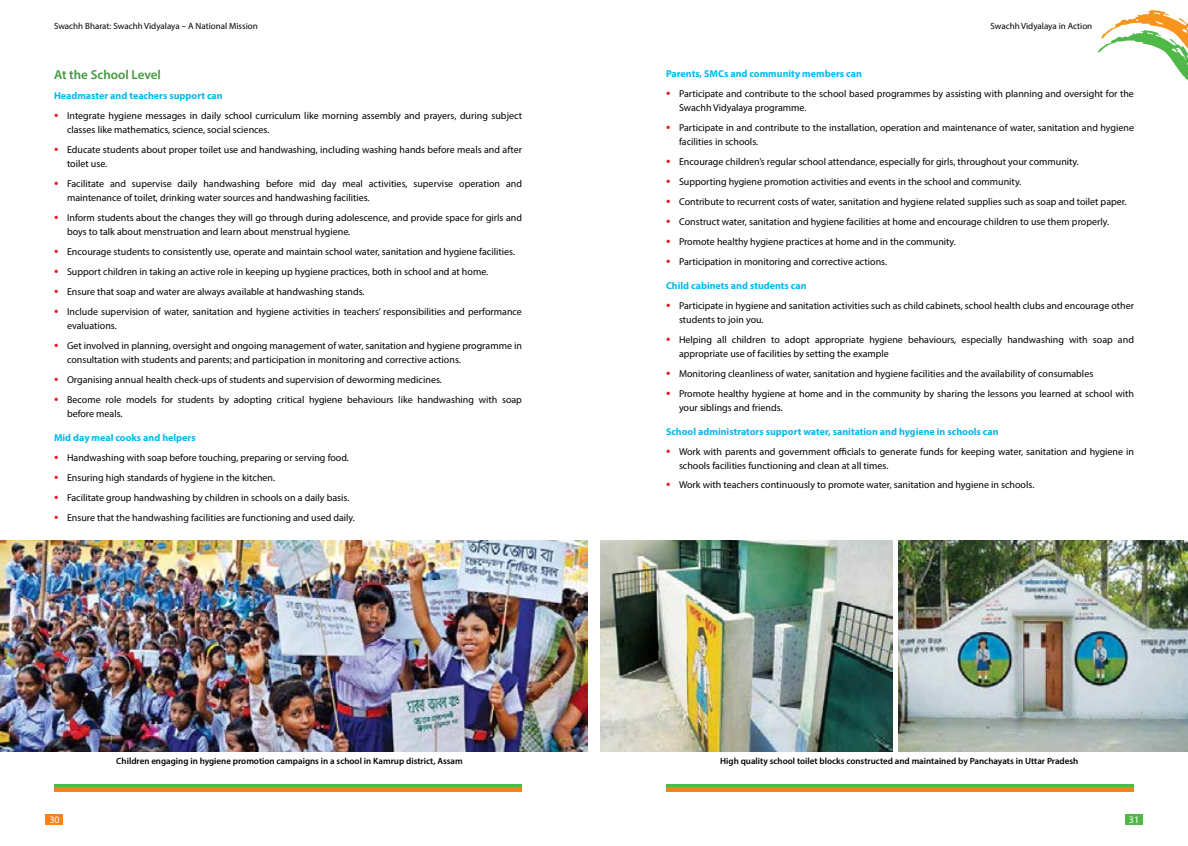
<style>
.page{position:relative;width:1188px;height:846px;background:#fff}
.page>*{position:absolute;margin:0;border:0;box-sizing:border-box;transform-origin:0 0}
.t1{font:600 13px "Myriad Pro";color:#409a3c}
.t2{font:10px/14px "Myriad Pro";color:#000}
.t3{font:700 10px "Myriad Pro";color:#00b9f1}
.t4{font:10px "Myriad Pro";color:#fff}
.t5{font:600 9px "Myriad Pro";color:#000}
.t6{font:9px "Myriad Pro";color:#000}
.s1{font-weight:600;font-size:14px;color:#ed1d24}
</style>
<div class="page">
<div style="left:46px;top:814px;width:17px;height:11px;background:#f58220"></div>
<div style="left:1125px;top:814px;width:18px;height:11px;background:#50b848"></div>
<svg style="left:1098px;top:10px;width:90px;height:71px"></svg>
<div style="left:666px;top:784px;width:468px;height:8px;background:#50b848"></div>
<div style="left:666px;top:787px;width:468px;height:5px;background:#f58220"></div>
<div style="left:54px;top:784px;width:468px;height:8px;background:#50b848"></div>
<div style="left:54px;top:787px;width:468px;height:5px;background:#f58220"></div>
<img style="left:0;top:540px;width:587px;height:212px">
<img style="left:601px;top:540px;width:291px;height:212px">
<img style="left:898px;top:540px;width:290px;height:212px">
<p class="t6" style="left:54px;top:21px;width:205px">Swachh Bharat: Swachh Vidyalaya – A National Mission</p>
<h1 class="t1" style="left:54px;top:66px;width:108px">At the School Level</h1>
<p class="t3" style="left:54px;top:89px;width:170px">Headmaster and teachers support can</p>
<p class="t2" style="left:67px;top:108px;width:457px;text-indent:-13px"><span class="s1">•</span> Integrate hygiene messages in daily school curriculum like morning assembly and prayers, during subject classes like mathematics, science, social sciences.</p>
<p class="t2" style="left:67px;top:142px;width:456px;text-indent:-13px"><span class="s1">•</span> Educate students about proper toilet use and handwashing, including washing hands before meals and after toilet use.</p>
<p class="t2" style="left:67px;top:176px;width:457px;text-indent:-13px"><span class="s1">•</span> Facilitate and supervise daily handwashing before mid day meal activities, supervise operation and maintenance of toilet, drinking water sources and handwashing facilities.</p>
<p class="t2" style="left:67px;top:210px;width:457px;text-indent:-13px"><span class="s1">•</span> Inform students about the changes they will go through during adolescence, and provide space for girls and boys to talk about menstruation and learn about menstrual hygiene.</p>
<p class="t2" style="left:54px;top:244px;width:463px"><span class="s1">•</span> Encourage students to consistently use, operate and maintain school water, sanitation and hygiene facilities.</p>
<p class="t2" style="left:54px;top:264px;width:436px"><span class="s1">•</span> Support children in taking an active role in keeping up hygiene practices, both in school and at home.</p>
<p class="t2" style="left:54px;top:284px;width:312px"><span class="s1">•</span> Ensure that soap and water are always available at handwashing stands.</p>
<p class="t2" style="left:67px;top:304px;width:456px;text-indent:-13px"><span class="s1">•</span> Include supervision of water, sanitation and hygiene activities in teachers’ responsibilities and performance evaluations.</p>
<p class="t2" style="left:67px;top:338px;width:456px;text-indent:-13px"><span class="s1">•</span> Get involved in planning, oversight and ongoing management of water, sanitation and hygiene programme in consultation with students and parents; and participation in monitoring and corrective actions.</p>
<p class="t2" style="left:54px;top:372px;width:389px"><span class="s1">•</span> Organising annual health check-ups of students and supervision of deworming medicines.</p>
<p class="t2" style="left:67px;top:392px;width:457px;text-indent:-13px"><span class="s1">•</span> Become role models for students by adopting critical hygiene behaviours like handwashing with soap before meals.</p>
<p class="t3" style="left:54px;top:431px;width:143px">Mid day meal cooks and helpers</p>
<p class="t2" style="left:54px;top:450px;width:297px"><span class="s1">•</span> Handwashing with soap before touching, preparing or serving food.</p>
<p class="t2" style="left:54px;top:470px;width:223px"><span class="s1">•</span> Ensuring high standards of hygiene in the kitchen.</p>
<p class="t2" style="left:54px;top:490px;width:297px"><span class="s1">•</span> Facilitate group handwashing by children in schools on a daily basis.</p>
<p class="t2" style="left:54px;top:510px;width:303px"><span class="s1">•</span> Ensure that the handwashing facilities are functioning and used daily.</p>
<p class="t6" style="left:990px;top:21px;width:103px">Swachh Vidyalaya in Action</p>
<p class="t3" style="left:666px;top:67px;width:197px">Parents, SMCs and community members can</p>
<p class="t2" style="left:679px;top:86px;width:456px;text-indent:-13px"><span class="s1">•</span> Participate and contribute to the school based programmes by assisting with planning and oversight for the<br>Swachh Vidyalaya programme.</p>
<p class="t2" style="left:679px;top:120px;width:457px;text-indent:-13px"><span class="s1">•</span> Participate in and contribute to the installation, operation and maintenance of water, sanitation and hygiene facilities in schools.</p>
<p class="t2" style="left:666px;top:154px;width:415px"><span class="s1">•</span> Encourage children’s regular school attendance, especially for girls, throughout your community.</p>
<p class="t2" style="left:666px;top:174px;width:357px"><span class="s1">•</span> Supporting hygiene promotion activities and events in the school and community.</p>
<p class="t2" style="left:666px;top:194px;width:462px"><span class="s1">•</span> Contribute to recurrent costs of water, sanitation and hygiene related supplies such as soap and toilet paper.</p>
<p class="t2" style="left:666px;top:214px;width:445px"><span class="s1">•</span> Construct water, sanitation and hygiene facilities at home and encourage children to use them properly.</p>
<p class="t2" style="left:666px;top:234px;width:292px"><span class="s1">•</span> Promote healthy hygiene practices at home and in the community.</p>
<p class="t2" style="left:666px;top:254px;width:223px"><span class="s1">•</span> Participation in monitoring and corrective actions.</p>
<p class="t3" style="left:666px;top:279px;width:142px">Child cabinets and students can</p>
<p class="t2" style="left:679px;top:298px;width:457px;text-indent:-13px"><span class="s1">•</span> Participate in hygiene and sanitation activities such as child cabinets, school health clubs and encourage other students to join you.</p>
<p class="t2" style="left:679px;top:332px;width:456px;text-indent:-13px"><span class="s1">•</span> Helping all children to adopt appropriate hygiene behaviours, especially handwashing with soap and appropriate use of facilities by setting the example</p>
<p class="t2" style="left:666px;top:366px;width:429px"><span class="s1">•</span> Monitoring cleanliness of water, sanitation and hygiene facilities and the availability of consumables</p>
<p class="t2" style="left:679px;top:386px;width:456px;text-indent:-13px"><span class="s1">•</span> Promote healthy hygiene at home and in the community by sharing the lessons you learned at school with your siblings and friends.</p>
<p class="t3" style="left:666px;top:425px;width:334px">School administrators support water, sanitation and hygiene in schools can</p>
<p class="t2" style="left:679px;top:444px;width:457px;text-indent:-13px"><span class="s1">•</span> Work with parents and government officials to generate funds for keeping water, sanitation and hygiene in schools facilities functioning and clean at all times.</p>
<p class="t2" style="left:666px;top:478px;width:370px"><span class="s1">•</span> Work with teachers continuously to promote water, sanitation and hygiene in schools.</p>
<p class="t5" style="left:116px;top:755px;width:348px">Children engaging in hygiene promotion campaigns in a school in Kamrup district, Assam</p>
<p class="t5" style="left:720px;top:755px;width:360px">High quality school toilet blocks constructed and maintained by Panchayats in Uttar Pradesh</p>
<p class="t4" style="left:49px;top:813px;width:12px">30</p>
<p class="t4" style="left:1129px;top:813px;width:12px">31</p>
</div>
